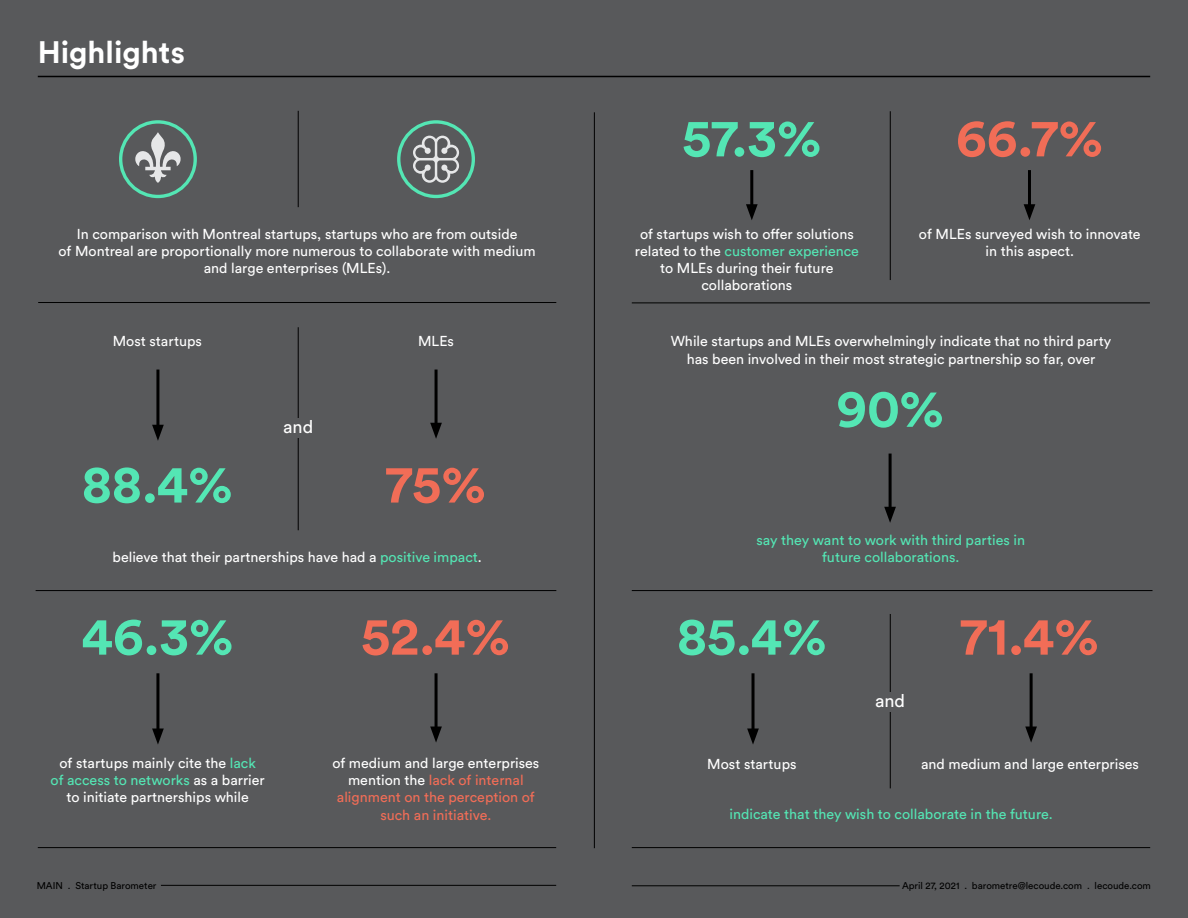
<style>
.page{position:relative;width:1188px;height:918px;background:#58595b}
.page>*{position:absolute;margin:0;border:0;box-sizing:border-box;transform-origin:0 0}
.t1{font:700 52.8px "Circular Pro";color:#54e6b4}
.t2{font:700 52.8px "Circular Pro";color:#f16d57}
.t3{font:700 30.75px "Circular Pro";color:#fff}
.t4{font:18px "Circular Pro";color:#fff}
.t5{font:14.25px/17.2px "Circular Pro";color:#fff;text-align:center}
.t6{font:14.25px/17.2px "Circular Pro";color:#54e6b4;text-align:center}
.t7{font:14.25px/17.2px "Circular Pro";color:#f16d57;text-align:center}
.t8{font:9.75px "Circular Pro";color:#000}
.s1{color:#54e6b4}
.s2{color:#fff}
</style>
<div class="page">
<hr style="left:156px;top:370px;width:3px;height:60px;background:#000">
<svg style="left:152px;top:425px;width:12px;height:16px"></svg>
<hr style="left:156px;top:673px;width:3px;height:61px;background:#000">
<svg style="left:152px;top:729px;width:12px;height:15px"></svg>
<hr style="left:752px;top:673px;width:3px;height:61px;background:#000">
<svg style="left:747px;top:729px;width:12px;height:15px"></svg>
<hr style="left:435px;top:370px;width:3px;height:58px;background:#000">
<svg style="left:430px;top:423px;width:12px;height:16px"></svg>
<hr style="left:889px;top:454px;width:3px;height:58px;background:#000">
<svg style="left:884px;top:507px;width:12px;height:16px"></svg>
<hr style="left:750px;top:170px;width:3px;height:40px;background:#000">
<svg style="left:746px;top:204px;width:12px;height:16px"></svg>
<hr style="left:1028px;top:170px;width:3px;height:40px;background:#000">
<svg style="left:1024px;top:204px;width:11px;height:16px"></svg>
<hr style="left:435px;top:673px;width:3px;height:59px;background:#000">
<svg style="left:430px;top:727px;width:12px;height:15px"></svg>
<hr style="left:1030px;top:673px;width:3px;height:59px;background:#000">
<svg style="left:1025px;top:727px;width:12px;height:16px"></svg>
<hr style="left:38px;top:302px;width:518px;height:1px;background:#000">
<hr style="left:632px;top:303px;width:518px;height:1px;background:#000">
<hr style="left:298px;top:327px;width:1px;height:203px;background:#000">
<hr style="left:298px;top:111px;width:1px;height:96px;background:#000">
<hr style="left:890px;top:614px;width:1px;height:174px;background:#000">
<hr style="left:38px;top:847px;width:518px;height:1px;background:#000">
<hr style="left:632px;top:847px;width:518px;height:1px;background:#000">
<hr style="left:36px;top:590px;width:520px;height:1px;background:#000">
<hr style="left:632px;top:590px;width:521px;height:1px;background:#000">
<div style="left:283px;top:418px;width:31px;height:19px;background:#58595b"></div>
<hr style="left:38px;top:76px;width:1112px;height:1px;background:#000">
<hr style="left:594px;top:112px;width:1px;height:736px;background:#000">
<hr style="left:890px;top:111px;width:1px;height:169px;background:#000">
<svg style="left:134px;top:132px;width:48px;height:51px"></svg>
<div style="left:119px;top:120px;width:78px;height:78px;border:3px solid #54e6b4;border-radius:50%"></div>
<div style="left:397px;top:120px;width:78px;height:78px;border:3px solid #54e6b4;border-radius:50%"></div>
<svg style="left:413px;top:136px;width:46px;height:47px"></svg>
<hr style="left:632px;top:886px;width:268px;height:1px;background:#000">
<div style="left:872px;top:692px;width:36px;height:19px;background:#58595b"></div>
<hr style="left:161px;top:885px;width:395px;height:1px;background:#000">
<h2 class="t3" style="left:38px;top:31px;width:149px">Highlights</h2>
<h1 class="t1" style="left:682px;top:102px;width:141px">57.3%</h1>
<h1 class="t2" style="left:956px;top:102px;width:149px">66.7%</h1>
<p class="t5" style="left:59px;top:224px;width:479px">In comparison with Montreal startups, startups who are from outside<br>of Montreal are proportionally more numerous to collaborate with medium and large enterprises (MLEs).</p>
<p class="t5" style="left:635px;top:224px;width:226px">of startups wish to offer solutions related to the <span class="s1">customer experience </span>to MLEs during their future collaborations</p>
<p class="t5" style="left:919px;top:224px;width:223px">of MLEs surveyed wish to innovate in this aspect.</p>
<p class="t5" style="left:113px;top:332px;width:91px">Most startups</p>
<p class="t4" style="left:283px;top:414px;width:32px">and</p>
<p class="t5" style="left:418px;top:332px;width:37px">MLEs</p>
<h1 class="t1" style="left:82px;top:448px;width:153px">88.4%</h1>
<h1 class="t2" style="left:386px;top:448px;width:102px">75%</h1>
<p class="t5" style="left:113px;top:548px;width:371px">believe that their partnerships have had a <span class="s1">positive impact</span>.</p>
<p class="t5" style="left:671px;top:332px;width:442px">While startups and MLEs overwhelmingly indicate that no third party has been involved in their most strategic partnership so far, over</p>
<h1 class="t1" style="left:836px;top:372px;width:109px">90%</h1>
<p class="t6" style="left:756px;top:531px;width:270px">say they want to work with third parties in future collaborations.</p>
<h1 class="t1" style="left:81px;top:600px;width:154px">46.3%</h1>
<h1 class="t2" style="left:361px;top:600px;width:151px">52.4%</h1>
<h1 class="t1" style="left:677px;top:600px;width:151px">85.4%</h1>
<h1 class="t2" style="left:960px;top:600px;width:140px">71.4%</h1>
<p class="t4" style="left:875px;top:688px;width:32px">and</p>
<p class="t5" style="left:51px;top:754px;width:216px">of startups mainly cite the <span class="s1">lack<br>of access to networks</span> as a barrier to initiate partnerships while</p>
<p class="t5" style="left:332px;top:754px;width:209px">of medium and large enterprises</p>
<p class="t5" style="left:707px;top:755px;width:91px">Most startups</p>
<p class="t5" style="left:921px;top:755px;width:219px">and medium and large enterprises</p>
<p class="t7" style="left:337px;top:771px;width:199px"><span class="s2">mention the</span> lack of internal alignment on the perception of such an initiative.</p>
<p class="t6" style="left:729px;top:805px;width:325px">indicate that they wish to collaborate in the future.</p>
<p class="t8" style="left:37px;top:879px;width:121px">MAIN . Startup Barometer</p>
<p class="t8" style="left:902px;top:879px;width:250px">April 27, 2021 . barometre@lecoude.com . lecoude.com</p>
</div>
